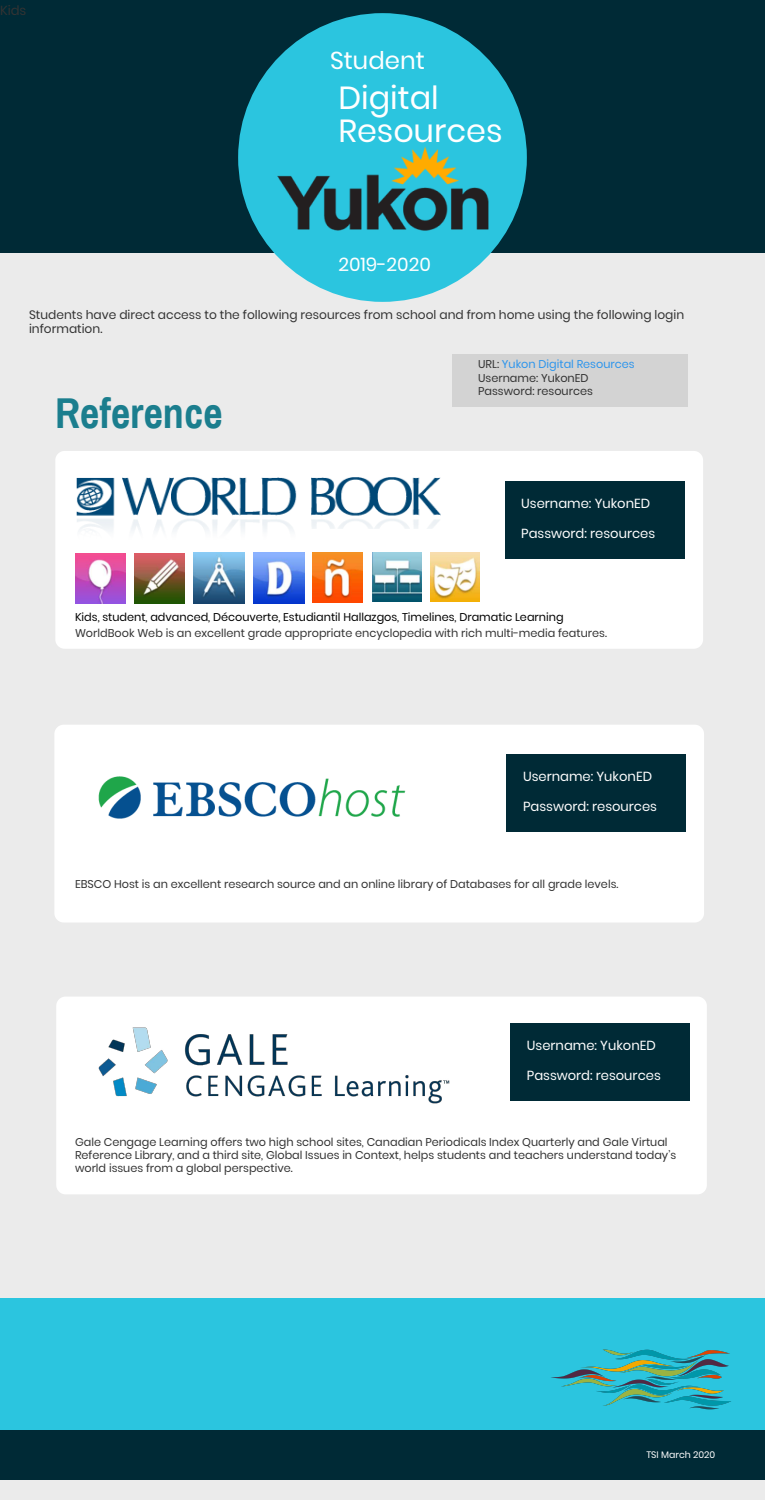
<style>
.page{position:relative;width:765px;height:1500px;background:#ebebeb}
.page>*{position:absolute;margin:0;border:0;box-sizing:border-box;transform-origin:0 0}
.t1{font:700 42.25px "Archivo Narrow";color:#1b7e8e}
.t2{font:31.88px/32.8px "Poppins";color:#fff}
.t3{font:24.38px "Poppins";color:#fff}
.t4{font:18.75px "Poppins";color:#fff}
.t5{font:13.12px "Poppins";color:#fff}
.t6{font:13.12px "Poppins";color:#333}
.t7{font:12.25px/14px "Poppins";color:#333}
.t8{font:11.25px/13.1px "Poppins";color:#333}
.t9{font:11.25px "Poppins";color:#000}
.t10{font:9.38px "Poppins";color:#fff}
.s1{color:#2d95ec}
</style>
<div class="page">
<div style="left:0;top:0;width:765px;height:252px;background:#002a36"></div>
<div style="left:238px;top:13px;width:289px;height:289px;background:#2bc5df;border-radius:50%"></div>
<div style="left:54px;top:725px;width:650px;height:197px;background:#fff"></div>
<div style="left:55px;top:451px;width:648px;height:198px;background:#fff"></div>
<img style="left:238px;top:135px;width:289px;height:105px">
<img style="left:77px;top:477px;width:364px;height:66px">
<div style="left:505px;top:481px;width:179px;height:78px;background:#002a36"></div>
<img style="left:75px;top:553px;width:51px;height:51px">
<img style="left:134px;top:553px;width:51px;height:51px">
<img style="left:193px;top:552px;width:52px;height:52px">
<img style="left:253px;top:552px;width:52px;height:52px">
<img style="left:312px;top:552px;width:51px;height:51px">
<img style="left:372px;top:552px;width:50px;height:50px">
<img style="left:430px;top:552px;width:50px;height:50px">
<img style="left:75px;top:743px;width:350px;height:99px">
<div style="left:506px;top:754px;width:179px;height:78px;background:#002a36"></div>
<div style="left:56px;top:997px;width:651px;height:197px;background:#fff"></div>
<img style="left:75px;top:1009px;width:396px;height:115px">
<div style="left:510px;top:1023px;width:179px;height:78px;background:#002a36"></div>
<div style="left:0;top:1298px;width:765px;height:181px;background:#2bc5df"></div>
<div style="left:0;top:1430px;width:764px;height:49px;background:#002a36"></div>
<img style="left:551px;top:1349px;width:180px;height:61px">
<div style="left:453px;top:354px;width:235px;height:53px;background:#d3d3d3"></div>
<p class="t6" style="left:0;top:3px;width:28px">Kids</p>
<h3 class="t3" style="left:330px;top:47px;width:96px">Student</h3>
<h2 class="t2" style="left:338px;top:81px;width:166px">Digital<br>Resources</h2>
<h3 class="t4" style="left:338px;top:253px;width:94px">2019-2020</h3>
<p class="t7" style="left:29px;top:308px;width:657px">Students have direct access to the following resources from school and from home using the following login information.</p>
<h1 class="t1" style="left:55px;top:384px;width:169px">Reference</h1>
<p class="t8" style="left:478px;top:358px;width:158px">URL: <span class="s1">Yukon Digital Resources<br></span>Username: YukonED<br>Password: resources</p>
<p class="t5" style="left:521px;top:496px;width:130px">Username: YukonED</p>
<p class="t5" style="left:521px;top:526px;width:135px">Password: resources</p>
<p class="t9" style="left:75px;top:610px;width:490px">Kids, student, advanced, Découverte, Estudiantil Hallazgos, Timelines, Dramatic Learning</p>
<p class="t8" style="left:75px;top:626px;width:533px">WorldBook Web is an excellent grade appropriate encyclopedia with rich multi-media features.</p>
<p class="t5" style="left:523px;top:769px;width:130px">Username: YukonED</p>
<p class="t5" style="left:523px;top:799px;width:135px">Password: resources</p>
<p class="t8" style="left:75px;top:877px;width:545px">EBSCO Host is an excellent research source and an online library of Databases for all grade levels.</p>
<p class="t5" style="left:527px;top:1038px;width:130px">Username: YukonED</p>
<p class="t5" style="left:527px;top:1068px;width:135px">Password: resources</p>
<p class="t8" style="left:75px;top:1135px;width:603px">Gale Cengage Learning offers two high school sites, Canadian Periodicals Index Quarterly and Gale Virtual<br>Reference Library, and a third site, Global Issues in Context, helps students and teachers understand today’s world issues from a global perspective.</p>
<p class="t10" style="left:646px;top:1449px;width:70px">TSI March 2020</p>
</div>
